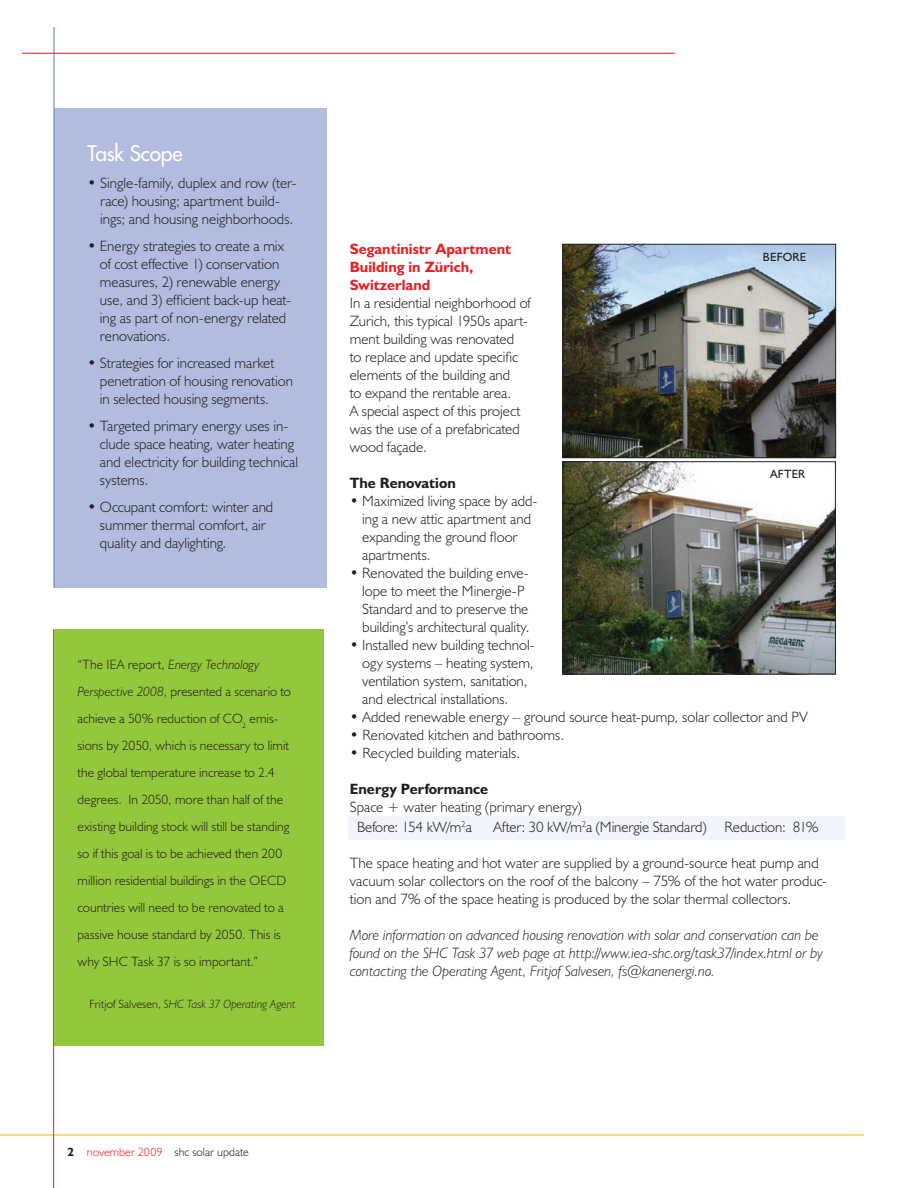
<style>
.page{position:relative;width:918px;height:1188px;background:#fff}
.page>*{position:absolute;margin:0;border:0;box-sizing:border-box;transform-origin:0 0}
.t1{font:21px "Futura";letter-spacing:-.02em;color:#fff}
.t2{font:300 15px/18px "Humanist 521 BT";color:#231f20}
.t3{font:italic 300 15px/18px "Humanist 521 BT";letter-spacing:.005em;color:#231f20}
.t4{font:700 15px/18px "Humanist 521 BT";color:#ee1d23}
.t5{font:700 15px "Humanist 521 BT";color:#231f20}
.t6{font:300 13.5px/27px "Humanist 521 BT";letter-spacing:.005em;color:#231f20}
.t7{font:italic 300 12px "Humanist 521 BT";letter-spacing:.005em;color:#231f20}
.t8{font:300 12px "Humanist 521 BT";letter-spacing:.005em;color:#231f20}
.t9{font:12px "Humanist 521 BT";letter-spacing:.015em;color:#231f20}
.s1{font-style:italic}
.s2{font-style:normal}
.s3{font-weight:700}
.s4{color:#ee1d23}
</style>
<div class="page">
<hr style="left:0;top:1135px;width:864px;height:1px;background:#fcb615">
<hr style="left:53px;top:629px;width:1px;height:559px;background:#ee1d23">
<div style="left:348px;top:817px;width:497px;height:23px;background:#f1f4fa"></div>
<div style="left:54px;top:108px;width:272px;height:480px;background:#b1bcdf"></div>
<div style="left:54px;top:629px;width:270px;height:416px;background:#94c83c"></div>
<hr style="left:54px;top:27px;width:1px;height:561px;background:#5f77ba">
<hr style="left:22px;top:53px;width:653px;height:1px;background:#ee1d23">
<img style="left:565px;top:246px;width:269px;height:210px">
<div style="left:563px;top:244px;width:273px;height:214px;border:1px solid #231f20"></div>
<img style="left:565px;top:463px;width:269px;height:209px">
<div style="left:563px;top:461px;width:273px;height:213px;border:1px solid #231f20"></div>
<h1 class="t1" style="left:88px;top:140px;width:97px">Task Scope</h1>
<p class="t2" style="left:100px;top:174px;width:198px;text-indent:-13px">• Single-family, duplex and row (ter&shy;race) housing; apartment build&shy;ings; and housing neighborhoods.</p>
<p class="t2" style="left:100px;top:237px;width:193px;text-indent:-12px">• Energy strategies to create a mix of cost effective 1) conservation measures, 2) renewable energy use, and 3) efficient back-up heat&shy;ing as part of non-energy related renovations.</p>
<p class="t2" style="left:100px;top:354px;width:194px;text-indent:-12px">• Strategies for increased market penetration of housing renovation in selected housing segments.</p>
<p class="t2" style="left:100px;top:417px;width:200px;text-indent:-12px">• Targeted primary energy uses in&shy;clude space heating, water heating and electricity for building technical systems.</p>
<p class="t2" style="left:100px;top:498px;width:175px;text-indent:-12px">• Occupant comfort: winter and summer thermal comfort, air quality and daylighting.</p>
<p class="t6" style="left:78px;top:651px;width:215px">“The IEA report, <span class="s1">Energy Technology Perspective 2008</span>, presented a scenario to achieve a 50% reduction of CO<sub>2</sub> emis&shy;sions by 2050, which is necessary to limit the global temperature increase to 2.4 degrees. In 2050, more than half of the existing building stock will still be standing so if this goal is to be achieved then 200 million residential buildings in the OECD countries will need to be renovated to a passive house standard by 2050. This is why SHC Task 37 is so important.”</p>
<p class="t7" style="left:89px;top:997px;width:208px"><span class="s2">Fritjof Salvesen,</span> SHC Task 37 Operating Agent</p>
<p class="t4" style="left:350px;top:240px;width:163px">Segantinistr Apartment<br>Building in Zürich,<br>Switzerland</p>
<p class="t2" style="left:350px;top:294px;width:182px">In a residential neighborhood of<br>Zurich, this typical 1950s apart&shy;ment building was renovated<br>to replace and update specific elements of the building and<br>to expand the rentable area.<br>A special aspect of this project was the use of a prefabricated wood façade.</p>
<p class="t5" style="left:350px;top:474px;width:108px">The Renovation</p>
<p class="t2" style="left:362px;top:492px;width:177px;text-indent:-12px">• Maximized living space by add&shy;ing a new attic apartment and expanding the ground floor apartments.</p>
<p class="t2" style="left:362px;top:564px;width:169px;text-indent:-12px">• Renovated the building enve&shy;lope to meet the Minergie-P<br>Standard and to preserve the building’s architectural quality.</p>
<p class="t2" style="left:362px;top:636px;width:174px;text-indent:-12px">• Installed new building technol&shy;ogy systems – heating system, ventilation system, sanitation, and electrical installations.</p>
<p class="t2" style="left:350px;top:708px;width:460px">• Added renewable energy – ground source heat-pump, solar collector and PV</p>
<p class="t2" style="left:350px;top:726px;width:216px">• Renovated kitchen and bathrooms.</p>
<p class="t2" style="left:350px;top:744px;width:172px">• Recycled building materials.</p>
<p class="t5" style="left:350px;top:780px;width:140px">Energy Performance</p>
<p class="t2" style="left:357px;top:797px;width:226px;line-height:19.5px;text-indent:-7px">Space + water heating (primary energy)<br>Before: 154 kW/m<sup>2</sup>a</p>
<p class="t9" style="left:763px;top:249px;width:45px">BEFORE</p>
<p class="t9" style="left:770px;top:467px;width:36px">AFTER</p>
<p class="t2" style="left:494px;top:818px;width:327px">After: 30 kW/m<sup>2</sup>a (Minergie Standard) Reduction: 81%</p>
<p class="t2" style="left:350px;top:854px;width:479px">The space heating and hot water are supplied by a ground-source heat pump and vacuum solar collectors on the roof of the balcony – 75% of the hot water produc&shy;tion and 7% of the space heating is produced by the solar thermal collectors.</p>
<p class="t3" style="left:350px;top:926px;width:475px">More information on advanced housing renovation with solar and conservation can be found on the SHC Task 37 web page at http://www.iea-shc.org/task37/index.html or by contacting the Operating Agent, Fritjof Salvesen, fs@kanenergi.no.</p>
<p class="t8" style="left:68px;top:1144px;width:183px"><span class="s3">2</span> <span class="s4">november 2009</span> shc solar update</p>
</div>
